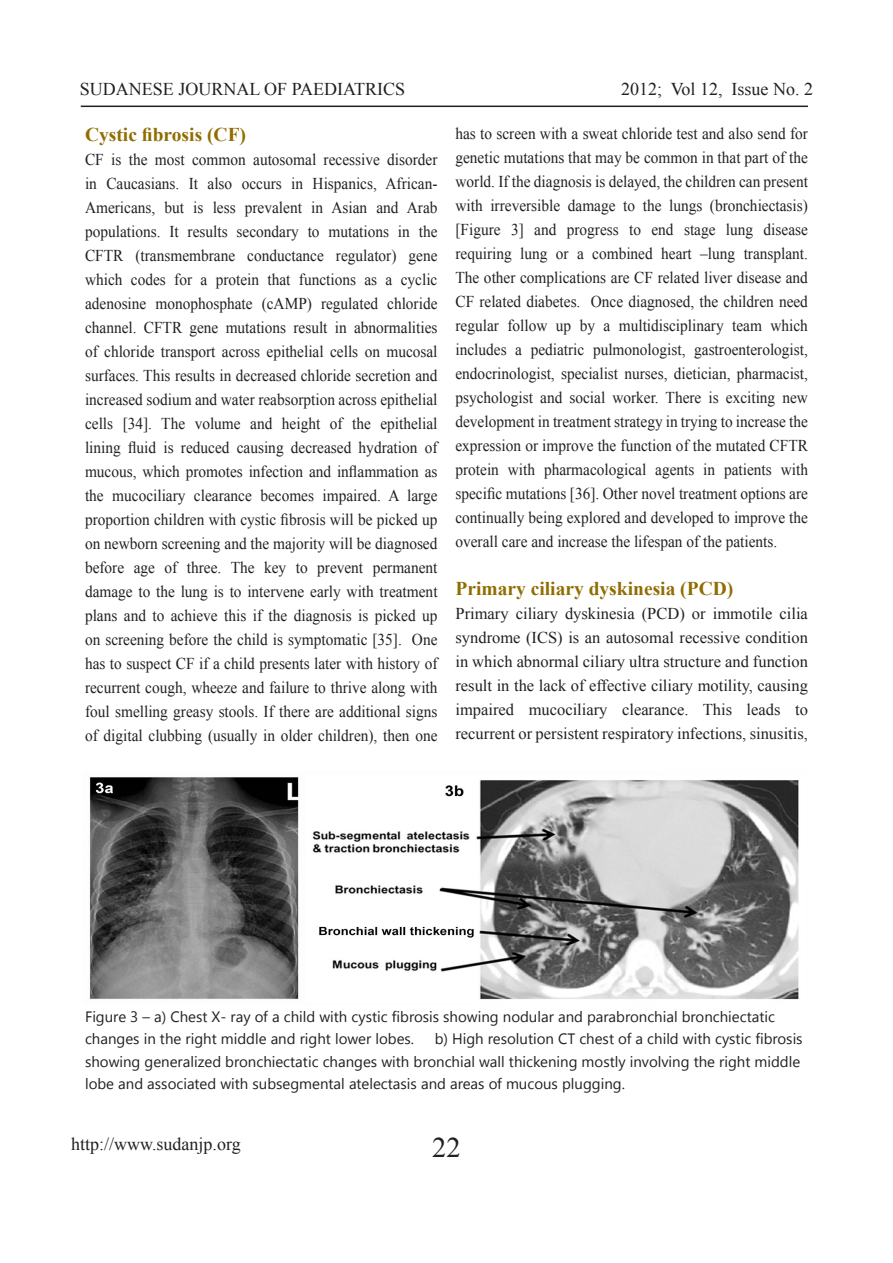
<style>
.page{position:relative;width:893px;height:1263px;background:#fff}
.page>*{position:absolute;margin:0;border:0;box-sizing:border-box;transform-origin:0 0}
.t1{font:28.5px "Times New Roman";color:#231f20}
.t2{font:700 19.5px "Times New Roman";color:#906d00}
.t3{font:18px "Times New Roman";color:#231f20}
.t4{font:16.5px/24px "Times New Roman";color:#231f20;text-align:justify;scale:.93 1}
.t5{font:16.5px/24px "Times New Roman";color:#231f20;text-align:justify}
.t6{font:15px/22.5px "Segoe UI";color:#231f20}
</style>
<div class="page">
<hr style="left:81px;top:106px;width:727px;height:1px;background:#231f20">
<img style="left:89px;top:777px;width:710px;height:223px">
<p class="t3" style="left:80px;top:77px;width:327px">SUDANESE JOURNAL OF PAEDIATRICS</p>
<p class="t3" style="left:621px;top:77px;width:193px">2012; Vol 12, Issue No. 2</p>
<p class="t2" style="left:85px;top:121px;width:163px">Cystic fibrosis (CF)</p>
<p class="t4" style="left:85px;top:147px;width:381px">CF is the most common autosomal recessive disorder in Caucasians. It also occurs in Hispanics, African-Americans, but is less prevalent in Asian and Arab populations. It results secondary to mutations in the CFTR (transmembrane conductance regulator) gene which codes for a protein that functions as a cyclic adenosine monophosphate (cAMP) regulated chloride channel. CFTR gene mutations result in abnormalities of chloride transport across epithelial cells on mucosal surfaces. This results in decreased chloride secretion and increased sodium and water reabsorption across epithelial cells [34]. The volume and height of the epithelial lining fluid is reduced causing decreased hydration of mucous, which promotes infection and inflammation as the mucociliary clearance becomes impaired. A large proportion children with cystic fibrosis will be picked up on newborn screening and the majority will be diagnosed before age of three. The key to prevent permanent damage to the lung is to intervene early with treatment plans and to achieve this if the diagnosis is picked up on screening before the child is symptomatic [35]. One has to suspect CF if a child presents later with history of recurrent cough, wheeze and failure to thrive along with foul smelling greasy stools. If there are additional signs of digital clubbing (usually in older children), then one</p>
<p class="t4" style="left:455px;top:121px;width:381px">has to screen with a sweat chloride test and also send for genetic mutations that may be common in that part of the world. If the diagnosis is delayed, the children can present with irreversible damage to the lungs (bronchiectasis) [Figure 3] and progress to end stage lung disease requiring lung or a combined heart –lung transplant.<br>The other complications are CF related liver disease and CF related diabetes. Once diagnosed, the children need regular follow up by a multidisciplinary team which includes a pediatric pulmonologist, gastroenterologist, endocrinologist, specialist nurses, dietician, pharmacist, psychologist and social worker. There is exciting new development in treatment strategy in trying to increase the expression or improve the function of the mutated CFTR protein with pharmacological agents in patients with specific mutations [36]. Other novel treatment options are continually being explored and developed to improve the overall care and increase the lifespan of the patients.</p>
<p class="t2" style="left:455px;top:575px;width:279px">Primary ciliary dyskinesia (PCD)</p>
<p class="t5" style="left:455px;top:601px;width:354px">Primary ciliary dyskinesia (PCD) or immotile cilia syndrome (ICS) is an autosomal recessive condition in which abnormal ciliary ultra structure and function result in the lack of effective ciliary motility, causing impaired mucociliary clearance. This leads to recurrent or persistent respiratory infections, sinusitis,</p>
<p class="t6" style="left:85px;top:1004px;width:691px">Figure 3 – a) Chest X- ray of a child with cystic fibrosis showing nodular and parabronchial bronchiectatic changes in the right middle and right lower lobes.</p>
<p class="t6" style="left:85px;top:1027px;width:719px;text-indent:350px">b) High resolution CT chest of a child with cystic fibrosis showing generalized bronchiectatic changes with bronchial wall thickening mostly involving the right middle lobe and associated with subsegmental atelectasis and areas of mucous plugging.</p>
<p class="t3" style="left:71px;top:1132px;width:171px">http://www.sudanjp.org</p>
<h1 class="t1" style="left:432px;top:1128px;width:30px">22</h1>
</div>
